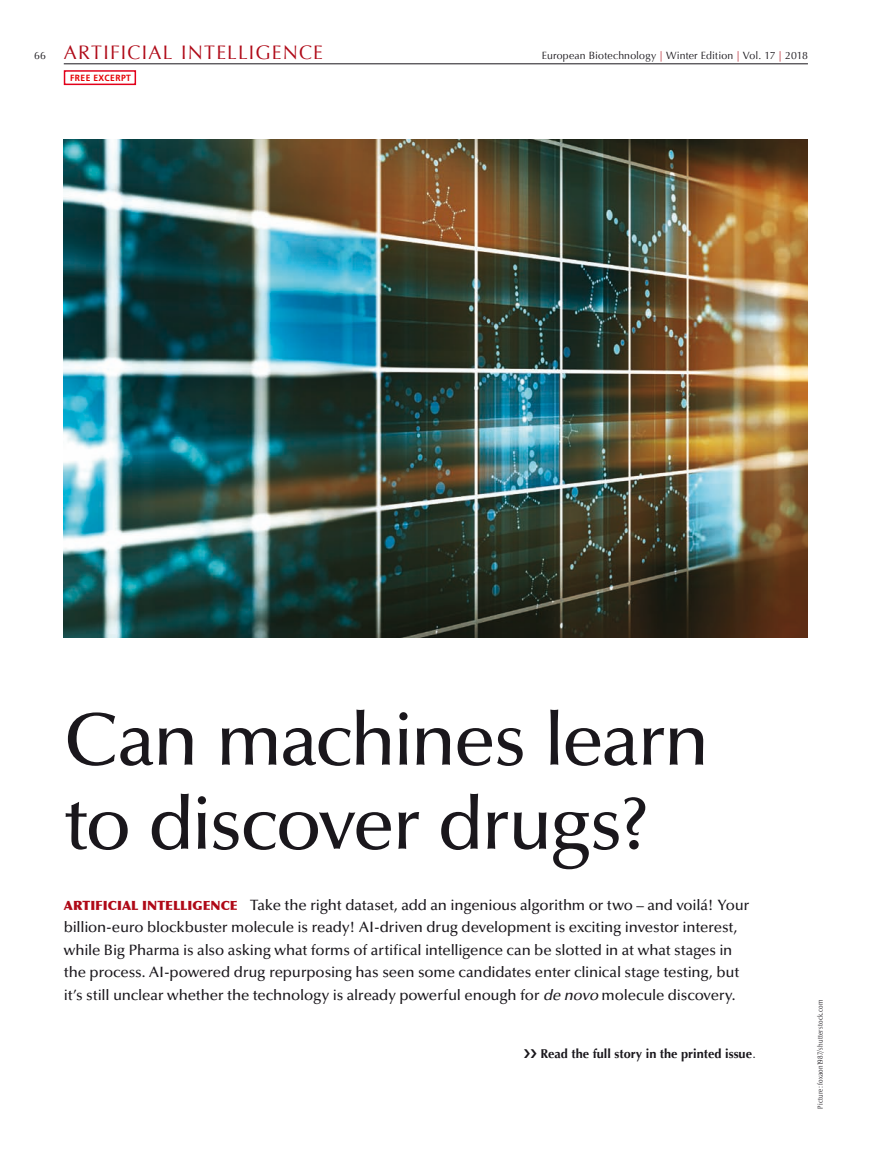
<style>
.page{position:relative;width:893px;height:1170px;background:#fff}
.page>*{position:absolute;margin:0;border:0;box-sizing:border-box;transform-origin:0 0}
.t1{font:500 75px/84px "Optima LT Std";letter-spacing:-.035em;color:#1a171c}
.t2{font:19.5px "Optima";letter-spacing:.065em;color:#af0917}
.t3{font:500 15px/22.5px "Optima LT Std";letter-spacing:-.01em;color:#1a171c}
.t4{font:700 12.75px "Optima";color:#1a171c}
.t5{font:10.5px "Optima";letter-spacing:.01em;color:#1a171c}
.t6{font:700 9px "Frutiger LT";letter-spacing:.05em;color:#e60004;scale:.95 1}
.t7{font:300 condensed 7.5px "Optima Nova LT Pro";letter-spacing:.025em;color:#1a171c}
.s1{color:#af0917}
.s2{font-family:"Optima";font-weight:900;font-size:12.75px;color:#af0917}
.s3{font-style:italic}
.s4{font-family:"Times";font-weight:400}
</style>
<div class="page">
<hr style="left:64px;top:63px;width:744px;height:1px;background:#1a171c">
<img style="left:64px;top:139px;width:744px;height:498px">
<div style="left:64px;top:70px;width:72px;height:15px;border:2px solid #e2001a"></div>
<p class="t5" style="left:34px;top:50px;width:13px">66</p>
<p class="t2" style="left:64px;top:41px;width:261px">Artificial I ntelligence</p>
<p class="t5" style="left:542px;top:50px;width:268px">European Biotechnology <span class="s1">|</span> Winter Edition <span class="s1">|</span> Vol. 17 <span class="s1">|</span> 2018</p>
<p class="t6" style="left:70px;top:73px;width:66px">FREE EXCERPT</p>
<p class="t1" style="left:64px;top:699px;width:647px">Can machines learn to discover drugs?</p>
<p class="t3" style="left:64px;top:893px;width:687px"><span class="s2">ARTIFICIAL I NTELLIGENCE</span> Take the right dataset, add an ingenious algorithm or two – and voilá! Your billion-euro blockbuster molecule is ready! AI-driven drug development is exciting investor interest, while Big Pharma is also asking what forms of artifical intelligence can be slotted in at what stages in the process. AI-powered drug repurposing has seen some candidates enter clinical stage testing, but it’s still unclear whether the technology is already powerful enough for <span class="s3">de novo</span> molecule discovery.</p>
<p class="t4" style="left:540px;top:1046px;width:216px">Read the full story in the printed issue<span class="s4">.</span></p>
<p class="t7" style="left:816px;top:1108px;width:111px;rotate:-90deg">Picture: foxaon1987/shutterstock.com</p>
</div>
